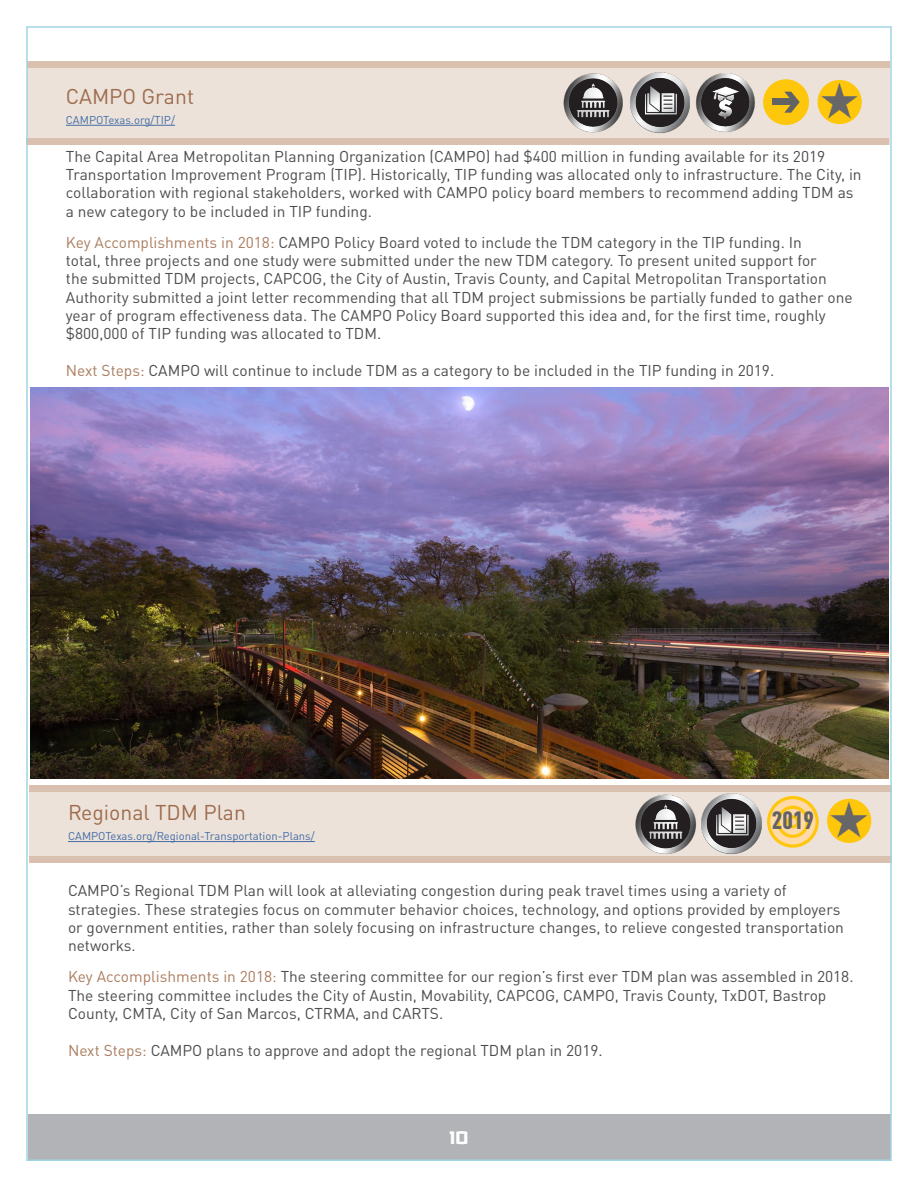
<style>
.page{position:relative;width:918px;height:1188px;background:#fff}
.page>*{position:absolute;margin:0;border:0;box-sizing:border-box;transform-origin:0 0}
.Expl_Heads{font:900 condensed 24.75px "DINOT";color:#636366}
.Expl_3rd_tier{font:21.15px "DINOT";color:#9e6c4d}
.t1{font:800 18px "Ironstrike";color:#fff}
.SMALLER_POINT_SIZE_S{font:15.45px/18.3px "DINOT";color:#4b4c4d}
.SMALLER_POINT_SIZE_S-2{font:15.45px/18.3px "DINOT";color:#4d4c4f}
.Expl_3rd_tier-2{font:11.25px "DINOT";color:#436da8}
.s1{color:#ab7d60}
</style>
<div class="page">
<div style="left:28px;top:1114px;width:862px;height:47px;background:#b2b3b7"></div>
<div style="left:27px;top:65px;width:863px;height:80px;background:#ece2d9"></div>
<div style="left:27px;top:61px;width:863px;height:6px;background:#d9c0af"></div>
<div style="left:26px;top:138px;width:863px;height:7px;background:#d9c0af"></div>
<hr style="left:66px;top:125px;width:109px;height:1px;background:#436da8">
<div style="left:29px;top:792px;width:863px;height:66px;background:#ece2d9"></div>
<div style="left:29px;top:785px;width:863px;height:7px;background:#d9c0af"></div>
<div style="left:29px;top:857px;width:863px;height:6px;background:#d9c0af"></div>
<hr style="left:68px;top:841px;width:247px;height:1px;background:#436da8">
<svg style="left:767px;top:796px;width:52px;height:52px"></svg>
<img style="left:30px;top:388px;width:858px;height:391px">
<div style="left:818px;top:80px;width:44px;height:44px;background:#fec70c;border-radius:50%"></div>
<img style="left:819px;top:82px;width:43px;height:40px">
<div style="left:827px;top:799px;width:44px;height:44px;background:#fec70c;border-radius:50%"></div>
<img style="left:828px;top:801px;width:44px;height:39px">
<img style="left:696px;top:73px;width:59px;height:59px">
<div style="left:763px;top:79px;width:46px;height:46px;background:#fec70c;border-radius:50%"></div>
<svg style="left:784px;top:92px;width:16px;height:21px"></svg>
<div style="left:772px;top:99px;width:22px;height:6px;background:#636366"></div>
<img style="left:661px;top:72px;width:29px;height:61px">
<img style="left:734px;top:793px;width:28px;height:61px">
<img style="left:526px;top:67px;width:135px;height:67px">
<img style="left:598px;top:760px;width:136px;height:97px">
<p class="Expl_3rd_tier" style="left:66px;top:83px;width:130px">CAMPO Grant</p>
<p class="Expl_3rd_tier-2" style="left:66px;top:113px;width:111px">CAMPOTexas.org/TIP/</p>
<p class="SMALLER_POINT_SIZE_S" style="left:66px;top:147px;width:797px">The Capital Area Metropolitan Planning Organization (CAMPO) had $400 million in funding available for its 2019<br>Transportation Improvement Program (TIP). Historically, TIP funding was allocated only to infrastructure. The City, in collaboration with regional stakeholders, worked with CAMPO policy board members to recommend adding TDM as a new category to be included in TIP funding.</p>
<p class="SMALLER_POINT_SIZE_S-2" style="left:66px;top:233px;width:788px"><span class="s1">Key Accomplishments in 2018:</span> CAMPO Policy Board voted to include the TDM category in the TIP funding. In<br>total, three projects and one study were submitted under the new TDM category. To present united support for<br>the submitted TDM projects, CAPCOG, the City of Austin, Travis County, and Capital Metropolitan Transportation Authority submitted a joint letter recommending that all TDM project submissions be partially funded to gather one year of program effectiveness data. The CAMPO Policy Board supported this idea and, for the first time, roughly $800,000 of TIP funding was allocated to TDM.</p>
<p class="SMALLER_POINT_SIZE_S" style="left:66px;top:361px;width:710px"><span class="s1">Next Steps:</span> CAMPO will continue to include TDM as a category to be included in the TIP funding in 2019.</p>
<p class="Expl_3rd_tier" style="left:68px;top:799px;width:179px">Regional TDM Plan</p>
<p class="Expl_3rd_tier-2" style="left:68px;top:829px;width:248px">CAMPOTexas.org/Regional-Transportation-Plans/</p>
<p class="Expl_Heads" style="left:772px;top:805px;width:43px">2019</p>
<p class="SMALLER_POINT_SIZE_S" style="left:68px;top:881px;width:777px">CAMPO’s Regional TDM Plan will look at alleviating congestion during peak travel times using a variety of strategies. These strategies focus on commuter behavior choices, technology, and options provided by employers or government entities, rather than solely focusing on infrastructure changes, to relieve congested transportation networks.</p>
<p class="SMALLER_POINT_SIZE_S-2" style="left:68px;top:967px;width:787px"><span class="s1">Key Accomplishments in 2018:</span> The steering committee for our region’s first ever TDM plan was assembled in 2018.<br>The steering committee includes the City of Austin, Movability, CAPCOG, CAMPO, Travis County, TxDOT, Bastrop<br>County, CMTA, City of San Marcos, CTRMA, and CARTS.</p>
<p class="SMALLER_POINT_SIZE_S" style="left:68px;top:1041px;width:536px"><span class="s1">Next Steps:</span> CAMPO plans to approve and adopt the regional TDM plan in 2019.</p>
<p class="t1" style="left:450px;top:1126px;width:20px">10</p>
</div>
